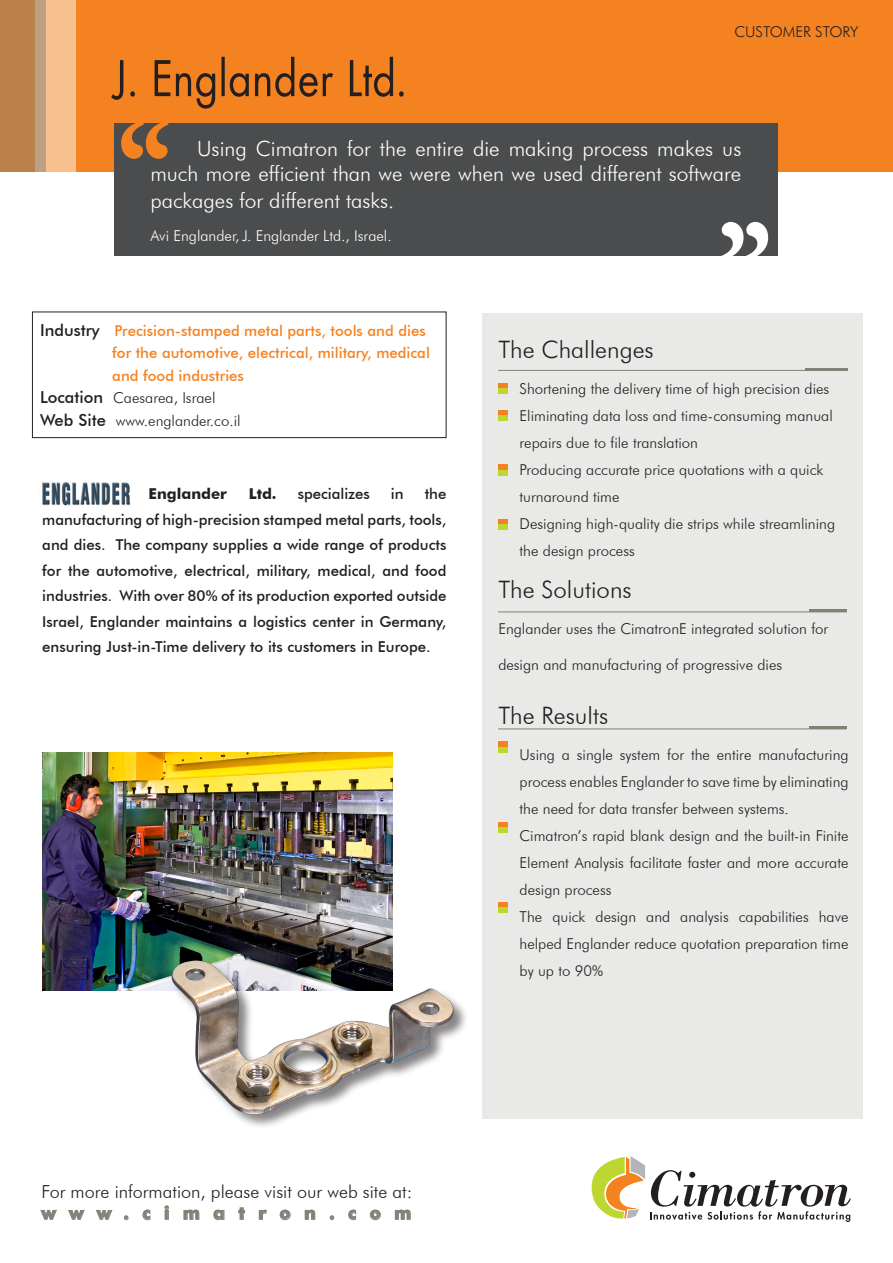
<style>
.page{position:relative;width:893px;height:1263px;background:#fff}
.page>*{position:absolute;margin:0;border:0;box-sizing:border-box;transform-origin:0 0}
.t1{font:54px "Futura Cnd Norma";color:#231f20}
.t2{font:300 24px "Futura BT";color:#231f20}
.t3{font:300 21px/26.2px "Futura BT";color:#fff;text-align:justify}
.t4{font:300 18px "Futura BT";color:#231f20}
.t5{font:700 18px "Futura BT";letter-spacing:.74em;color:#828176}
.t6{font:300 15px/27px "Futura BT";color:#231f20;text-align:justify}
.t7{font:500 15px/25.5px "Futura BT";color:#231f20;text-align:justify}
.t8{font:500 15px "Futura BT";color:#f58220}
.t9{font:300 15px "Futura BT";color:#fff}
.t10{font:700 15px "Futura BT";color:#231f20}
.s1{font-size:16.5px;color:#231f20}
.s2{font-weight:500;font-size:16.5px}
</style>
<div class="page">
<div style="left:482px;top:313px;width:380px;height:805px;background:#e9e9e7"></div>
<div style="left:0;top:0;width:893px;height:171px;background:#f58220"></div>
<div style="left:35px;top:0;width:40px;height:172px;background:#f9c08f"></div>
<svg style="left:0;top:0;width:45px;height:172px;background:#bb8756"></svg>
<svg style="left:591px;top:1156px;width:260px;height:66px"></svg>
<div style="left:114px;top:123px;width:664px;height:133px;background:#4b4c4d"></div>
<svg style="left:40px;top:1210px;width:17px;height:10px"></svg>
<svg style="left:68px;top:1210px;width:17px;height:10px"></svg>
<svg style="left:96px;top:1210px;width:17px;height:10px"></svg>
<svg style="left:124px;top:1215px;width:5px;height:5px"></svg>
<svg style="left:142px;top:1209px;width:9px;height:11px"></svg>
<svg style="left:164px;top:1205px;width:5px;height:15px"></svg>
<svg style="left:183px;top:1209px;width:17px;height:11px"></svg>
<svg style="left:213px;top:1209px;width:12px;height:11px"></svg>
<svg style="left:238px;top:1207px;width:7px;height:13px"></svg>
<svg style="left:259px;top:1209px;width:8px;height:11px"></svg>
<svg style="left:279px;top:1209px;width:12px;height:11px"></svg>
<svg style="left:304px;top:1209px;width:12px;height:11px"></svg>
<svg style="left:329px;top:1215px;width:5px;height:5px"></svg>
<svg style="left:348px;top:1209px;width:8px;height:11px"></svg>
<svg style="left:370px;top:1209px;width:11px;height:11px"></svg>
<svg style="left:395px;top:1209px;width:16px;height:11px"></svg>
<svg style="left:721px;top:222px;width:47px;height:34px"></svg>
<svg style="left:121px;top:123px;width:48px;height:36px"></svg>
<div style="left:498px;top:383px;width:10px;height:11px;background:#f58220"></div>
<div style="left:498px;top:388px;width:10px;height:6px;background:#bed630"></div>
<svg style="left:498px;top:410px;width:10px;height:6px"></svg>
<div style="left:498px;top:416px;width:10px;height:5px;background:#bed630"></div>
<div style="left:498px;top:464px;width:10px;height:11px;background:#f58220"></div>
<div style="left:498px;top:470px;width:10px;height:5px;background:#bed630"></div>
<div style="left:498px;top:741px;width:10px;height:11px;background:#f58220"></div>
<div style="left:498px;top:747px;width:10px;height:5px;background:#bed630"></div>
<div style="left:498px;top:822px;width:10px;height:11px;background:#f58220"></div>
<div style="left:498px;top:827px;width:10px;height:6px;background:#bed630"></div>
<svg style="left:498px;top:902px;width:10px;height:6px"></svg>
<div style="left:498px;top:908px;width:10px;height:5px;background:#bed630"></div>
<hr style="left:498px;top:370px;width:349px;height:1px;background:#828176">
<hr style="left:805px;top:368px;width:42px;height:2px;background:#828176">
<hr style="left:498px;top:611px;width:349px;height:1px;background:#828176">
<hr style="left:809px;top:609px;width:38px;height:3px;background:#828176">
<hr style="left:498px;top:728px;width:349px;height:1px;background:#828176">
<hr style="left:809px;top:726px;width:38px;height:3px;background:#828176">
<div style="left:32px;top:312px;width:414px;height:126px;border:1px solid #231f20"></div>
<img style="left:42px;top:482px;width:89px;height:24px">
<div style="left:498px;top:519px;width:10px;height:10px;background:#f58220"></div>
<div style="left:498px;top:524px;width:10px;height:5px;background:#bed630"></div>
<img style="left:43px;top:752px;width:350px;height:239px">
<div style="left:171px;top:960px;width:320px;height:186px;background:#231f20;opacity:.55"></div>
<img style="left:170px;top:959px;width:297px;height:162px">
<p class="t1" style="left:113px;top:55px;width:295px">J. Englander Ltd.</p>
<p class="t6" style="left:734px;top:18px;width:125px">CUSTOMER STORY</p>
<p class="t3" style="left:150px;top:135px;width:592px;text-indent:47px">Using Cimatron for the entire die making process makes us much more efficient than we were when we used different software packages for different tasks.</p>
<p class="t9" style="left:150px;top:227px;width:243px">Avi Englander, J. Englander Ltd., Israel.</p>
<p class="t8" style="left:40px;top:321px;width:387px"><span class="s1">Industry</span> Precision-stamped metal parts, tools and dies</p>
<p class="t8" style="left:112px;top:344px;width:319px">for the automotive, electrical, military, medical</p>
<p class="t8" style="left:112px;top:366px;width:133px">and food industries</p>
<p class="t6" style="left:40px;top:384px;width:177px"><span class="s2">Location</span> Caesarea, Israel</p>
<p class="t6" style="left:40px;top:407px;width:202px"><span class="s2">Web Site</span> www.englander.co.il</p>
<p class="t7" style="left:42px;top:481px;width:406px;text-indent:382px">the manufacturing of high-precision stamped metal parts, tools, and dies. The company supplies a wide range of products for the automotive, electrical, military, medical, and food industries. With over 80% of its production exported outside Israel, Englander maintains a logistics center in Germany, ensuring Just-in-Time delivery to its customers in Europe.</p>
<p class="t10" style="left:149px;top:485px;width:80px">Englander</p>
<p class="t10" style="left:249px;top:485px;width:29px">Ltd.</p>
<p class="t7" style="left:298px;top:481px;width:74px">specializes</p>
<p class="t7" style="left:391px;top:481px;width:14px">in</p>
<p class="t2" style="left:498px;top:335px;width:157px">The Challenges</p>
<p class="t6" style="left:520px;top:375px;width:311px">Shortening the delivery time of high precision dies</p>
<p class="t6" style="left:520px;top:402px;width:315px;text-align:left">Eliminating data loss and time-consuming manual repairs due to file translation<br>Producing accurate price quotations with a quick turnaround time</p>
<p class="t6" style="left:520px;top:510px;width:317px">Designing high-quality die strips while streamlining the design process</p>
<p class="t2" style="left:498px;top:575px;width:135px">The Solutions</p>
<p class="t6" style="left:498px;top:615px;width:331px">Englander uses the CimatronE integrated solution for</p>
<p class="t6" style="left:498px;top:651px;width:285px">design and manufacturing of progressive dies</p>
<p class="t2" style="left:498px;top:701px;width:111px">The Results</p>
<p class="t6" style="left:520px;top:741px;width:330px">Using a single system for the entire manufacturing process enables Englander to save time by eliminating the need for data transfer between systems.</p>
<p class="t6" style="left:520px;top:822px;width:330px">Cimatron’s rapid blank design and the built-in Finite Element Analysis facilitate faster and more accurate design process</p>
<p class="t6" style="left:520px;top:903px;width:330px">The quick design and analysis capabilities have helped Englander reduce quotation preparation time by up to 90%</p>
<p class="t4" style="left:41px;top:1180px;width:372px">For more information, please visit our web site at:</p>
<p class="t5" style="left:41px;top:1202px;width:371px">www.cimatron.com</p>
</div>
